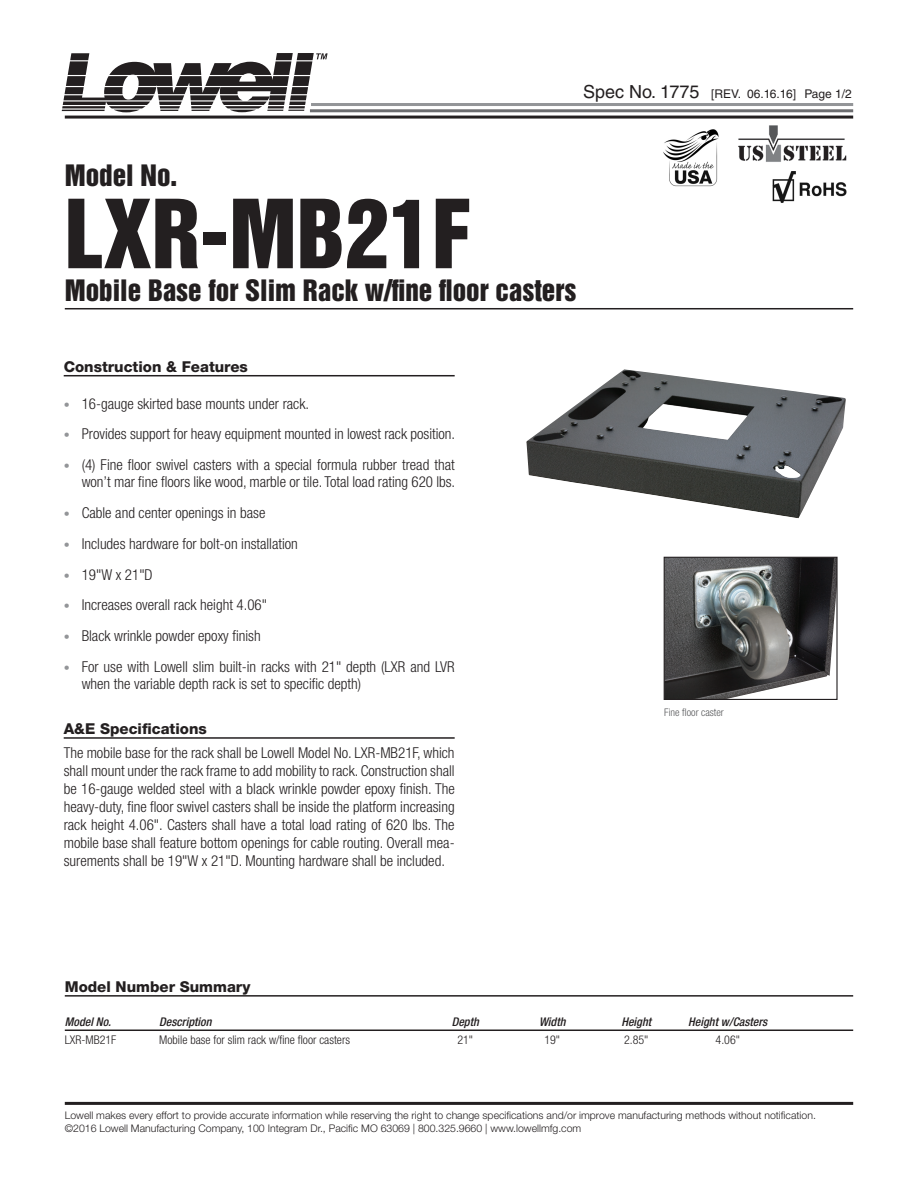
<style>
.page{position:relative;width:918px;height:1188px;background:#fff}
.page>*{position:absolute;margin:0;border:0;box-sizing:border-box;transform-origin:0 0}
.t1{font:87px "Helvetica Inserat LT Std";color:#231f20}
.t2{font:27px "Helvetica Inserat LT Std";color:#231f20}
.t3{font:300 condensed 15px/18px "Helvetica Neue LT Std";color:#231f20;text-align:right}
.t4{font:800 15px "Helvetica Neue LT Std";color:#231f20}
.t5{font:300 condensed 12px "Helvetica Neue LT Std";color:#231f20}
.t6{font:italic 500 condensed 12px "Helvetica Neue LT Std";color:#231f20}
.t7{font:12px "Helvetica LT Std";color:#231f20}
.t8{font:300 10.5px/12.6px "Helvetica Neue LT Std";color:#231f20}
.t9{font:300 condensed 10.5px "Helvetica Neue LT Std";color:#57585a}
.s1{font-size:18px}
.s2{font-stretch:normal;font-size:12px;color:#939598}
</style>
<div class="page">
<hr style="left:64px;top:375px;width:391px;height:1px;background:#231f20">
<hr style="left:64px;top:737px;width:391px;height:2px;background:#231f20">
<hr style="left:65px;top:308px;width:788px;height:1px;background:#231f20">
<img style="left:666px;top:559px;width:170px;height:139px">
<div style="left:664px;top:557px;width:174px;height:143px;border:1px solid #231f20"></div>
<img style="left:526px;top:369px;width:320px;height:150px">
<hr style="left:65px;top:995px;width:788px;height:2px;background:#231f20">
<hr style="left:65px;top:1030px;width:788px;height:1px;background:#231f20">
<hr style="left:65px;top:1102px;width:788px;height:3px;background:#231f20">
<hr style="left:65px;top:116px;width:788px;height:3px;background:#231f20">
<hr style="left:310px;top:109px;width:543px;height:3px;background:#6c6d70">
<hr style="left:311px;top:103px;width:542px;height:3px;background:#939598">
<hr style="left:62px;top:106px;width:43px;height:2px;background:#231f20">
<hr style="left:62px;top:110px;width:43px;height:1px;background:#231f20">
<svg style="left:63px;top:53px;width:265px;height:59px"></svg>
<img style="left:738px;top:125px;width:109px;height:37px">
<img style="left:663px;top:129px;width:56px;height:58px">
<img style="left:772px;top:171px;width:75px;height:32px">
<p class="t7" style="left:583px;top:87px;width:270px"><span class="s1">Spec No. 1775</span> [REV. 06.16.16] Page 1/2</p>
<h2 class="t2" style="left:65px;top:159px;width:114px">Model No.</h2>
<h1 class="t1" style="left:65px;top:182px;width:408px">LXR-MB21F</h1>
<h2 class="t2" style="left:65px;top:274px;width:513px">Mobile Base for Slim Rack w/fine floor casters</h2>
<p class="t4" style="left:64px;top:358px;width:186px">Construction &amp; Features</p>
<p class="t3" style="left:64px;top:394px;width:247px"><span class="s2">•</span> 16-gauge skirted base mounts under rack.</p>
<p class="t3" style="left:64px;top:425px;width:393px"><span class="s2">•</span> Provides support for heavy equipment mounted in lowest rack position.</p>
<p class="t3" style="left:64px;top:456px;width:393px;line-height:17.2px"><span class="s2">•</span> (4) Fine floor swivel casters with a special formula rubber tread that won’t mar fine floors like wood, marble or tile. Total load rating 620 lbs.</p>
<p class="t3" style="left:64px;top:504px;width:203px"><span class="s2">•</span> Cable and center openings in base</p>
<p class="t3" style="left:64px;top:535px;width:236px"><span class="s2">•</span> Includes hardware for bolt-on installation</p>
<p class="t3" style="left:64px;top:565px;width:90px"><span class="s2">•</span> 19"W x 21"D</p>
<p class="t3" style="left:64px;top:596px;width:205px"><span class="s2">•</span> Increases overall rack height 4.06"</p>
<p class="t3" style="left:64px;top:627px;width:198px"><span class="s2">•</span> Black wrinkle powder epoxy finish</p>
<p class="t3" style="left:82px;top:658px;width:374px;line-height:17.2px;text-align:left;text-indent:-18px"><span class="s2">•</span> For use with Lowell slim built-in racks with 21" depth (LXR and LVR when the variable depth rack is set to specific depth)</p>
<p class="t4" style="left:64px;top:720px;width:145px">A&amp;E Specifications</p>
<p class="t3" style="left:64px;top:744px;width:393px;text-align:justify">The mobile base for the rack shall be Lowell Model No. LXR-MB21F, which shall mount under the rack frame to add mobility to rack. Construction shall be 16-gauge welded steel with a black wrinkle powder epoxy finish. The heavy-duty, fine floor swivel casters shall be inside the platform increasing rack height 4.06". Casters shall have a total load rating of 620 lbs. The mobile base shall feature bottom openings for cable routing. Overall mea&shy;surements shall be 19"W x 21"D. Mounting hardware shall be included.</p>
<p class="t9" style="left:664px;top:706px;width:61px">Fine floor caster</p>
<p class="t4" style="left:65px;top:978px;width:187px">Model Number Summary</p>
<p class="t6" style="left:65px;top:1015px;width:48px">Model No.</p>
<p class="t6" style="left:159px;top:1015px;width:54px">Description</p>
<p class="t6" style="left:452px;top:1015px;width:29px">Depth</p>
<p class="t6" style="left:539px;top:1015px;width:28px">Width</p>
<p class="t6" style="left:621px;top:1015px;width:31px">Height</p>
<p class="t6" style="left:688px;top:1015px;width:81px">Height w/Casters</p>
<p class="t5" style="left:65px;top:1033px;width:53px">LXR-MB21F</p>
<p class="t5" style="left:159px;top:1033px;width:192px">Mobile base for slim rack w/fine floor casters</p>
<p class="t5" style="left:457px;top:1033px;width:17px">21"</p>
<p class="t5" style="left:544px;top:1033px;width:17px">19"</p>
<p class="t5" style="left:624px;top:1033px;width:26px">2.85"</p>
<p class="t5" style="left:716px;top:1033px;width:26px">4.06"</p>
<p class="t8" style="left:65px;top:1109px;width:753px">Lowell makes every effort to provide accurate information while reserving the right to change specifications and/or improve manufacturing methods without notification. ©2016 Lowell Manufacturing Company, 100 Integram Dr., Pacific MO 63069 | 800.325.9660 | www.lowellmfg.com</p>
</div>
